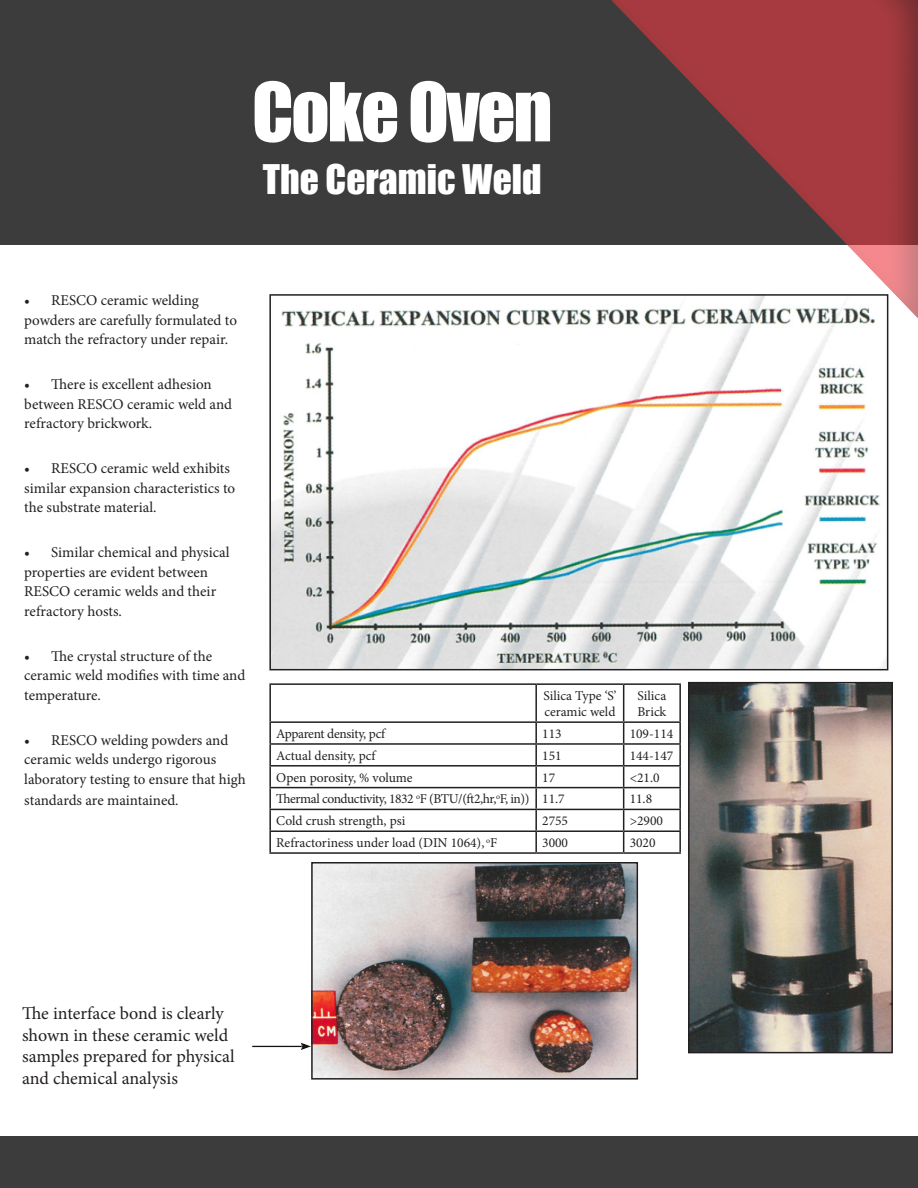
<style>
.page{position:relative;width:918px;height:1188px;background:#fff}
.page>*{position:absolute;margin:0;border:0;box-sizing:border-box;transform-origin:0 0}
.t1{font:75px "Impact";letter-spacing:-.03em;color:#fff}
.t2{font:37.5px "Impact";color:#fff}
.t3{font:18px/21.6px "Minion Pro";color:#231f20}
.t4{font:15px/19.5px "Minion Pro";color:#231f20}
.t5{font:13.5px/16.2px "Minion Pro";color:#231f20}
.t6{font:13.5px "Minion Pro";letter-spacing:-.03em;color:#231f20}
.t7{font:13.5px "Minion Pro";letter-spacing:-.02em;color:#231f20}
</style>
<div class="page">
<div style="left:0;top:0;width:918px;height:244px;background:#3c3c3c"></div>
<div style="left:0;top:1136px;width:918px;height:52px;background:#3c3c3c"></div>
<svg style="left:590px;top:0;width:328px;height:320px"></svg>
<img style="left:272px;top:297px;width:613px;height:370px">
<div style="left:269px;top:294px;width:619px;height:376px;border:2px solid #231f20"></div>
<img style="left:691px;top:685px;width:199px;height:365px">
<div style="left:688px;top:682px;width:205px;height:371px;border:2px solid #231f20"></div>
<hr style="left:269px;top:683px;width:267px;height:2px;background:#231f20">
<hr style="left:269px;top:685px;width:2px;height:36px;background:#231f20">
<hr style="left:536px;top:683px;width:88px;height:2px;background:#231f20">
<hr style="left:535px;top:685px;width:2px;height:36px;background:#231f20">
<hr style="left:624px;top:683px;width:57px;height:2px;background:#231f20">
<hr style="left:623px;top:685px;width:1px;height:36px;background:#231f20">
<hr style="left:679px;top:685px;width:2px;height:36px;background:#231f20">
<hr style="left:269px;top:721px;width:267px;height:2px;background:#231f20">
<hr style="left:269px;top:723px;width:2px;height:20px;background:#231f20">
<hr style="left:536px;top:721px;width:88px;height:2px;background:#231f20">
<hr style="left:535px;top:723px;width:2px;height:20px;background:#231f20">
<hr style="left:624px;top:721px;width:57px;height:2px;background:#231f20">
<hr style="left:679px;top:723px;width:2px;height:20px;background:#231f20">
<hr style="left:269px;top:743px;width:267px;height:2px;background:#231f20">
<hr style="left:269px;top:745px;width:2px;height:20px;background:#231f20">
<hr style="left:536px;top:743px;width:88px;height:2px;background:#231f20">
<hr style="left:535px;top:745px;width:2px;height:20px;background:#231f20">
<hr style="left:624px;top:743px;width:57px;height:2px;background:#231f20">
<hr style="left:679px;top:745px;width:2px;height:20px;background:#231f20">
<hr style="left:269px;top:765px;width:267px;height:2px;background:#231f20">
<hr style="left:269px;top:767px;width:2px;height:20px;background:#231f20">
<hr style="left:536px;top:765px;width:88px;height:2px;background:#231f20">
<hr style="left:535px;top:767px;width:2px;height:20px;background:#231f20">
<hr style="left:624px;top:765px;width:57px;height:2px;background:#231f20">
<hr style="left:679px;top:767px;width:2px;height:20px;background:#231f20">
<hr style="left:269px;top:787px;width:267px;height:1px;background:#231f20">
<hr style="left:269px;top:788px;width:2px;height:21px;background:#231f20">
<hr style="left:536px;top:787px;width:88px;height:1px;background:#231f20">
<hr style="left:535px;top:788px;width:2px;height:21px;background:#231f20">
<hr style="left:624px;top:787px;width:57px;height:1px;background:#231f20">
<hr style="left:679px;top:788px;width:2px;height:21px;background:#231f20">
<hr style="left:269px;top:809px;width:267px;height:1px;background:#231f20">
<hr style="left:269px;top:810px;width:2px;height:20px;background:#231f20">
<hr style="left:536px;top:809px;width:88px;height:1px;background:#231f20">
<hr style="left:535px;top:810px;width:2px;height:20px;background:#231f20">
<hr style="left:624px;top:809px;width:57px;height:1px;background:#231f20">
<hr style="left:679px;top:810px;width:2px;height:20px;background:#231f20">
<hr style="left:269px;top:830px;width:267px;height:2px;background:#231f20">
<hr style="left:269px;top:832px;width:2px;height:20px;background:#231f20">
<hr style="left:536px;top:830px;width:88px;height:2px;background:#231f20">
<hr style="left:535px;top:832px;width:2px;height:20px;background:#231f20">
<hr style="left:624px;top:830px;width:57px;height:2px;background:#231f20">
<svg style="left:623px;top:723px;width:1px;height:129px"></svg>
<hr style="left:679px;top:832px;width:2px;height:20px;background:#231f20">
<hr style="left:269px;top:852px;width:267px;height:2px;background:#231f20">
<hr style="left:536px;top:852px;width:88px;height:2px;background:#231f20">
<hr style="left:624px;top:852px;width:57px;height:2px;background:#231f20">
<img style="left:314px;top:865px;width:321px;height:212px">
<div style="left:311px;top:862px;width:327px;height:218px;border:2px solid #231f20"></div>
<div style="left:251px;top:1040px;width:62px;height:11px;background:#231f20;opacity:.45"></div>
<p class="t1" style="left:252px;top:54px;width:302px">Coke Oven</p>
<p class="t2" style="left:263px;top:150px;width:280px">The Ceramic Weld</p>
<p class="t4" style="left:24px;top:291px;width:214px">• RESCO ceramic welding powders are carefully formulated to match the refractory under repair.</p>
<p class="t4" style="left:24px;top:375px;width:209px">• There is excellent adhesion between RESCO ceramic weld and refractory brickwork.</p>
<p class="t4" style="left:24px;top:459px;width:212px">• RESCO ceramic weld exhibits similar expansion characteristics to the substrate material.</p>
<p class="t4" style="left:24px;top:543px;width:207px">• Similar chemical and physical properties are evident between<br>RESCO ceramic welds and their refractory hosts.</p>
<p class="t4" style="left:24px;top:646px;width:223px">• The crystal structure of the ceramic weld modifies with time and temperature.</p>
<p class="t4" style="left:24px;top:730px;width:223px">• RESCO welding powders and ceramic welds undergo rigorous laboratory testing to ensure that high</p>
<p class="t4" style="left:24px;top:791px;width:156px">standards are maintained.</p>
<p class="t5" style="left:543px;top:688px;width:75px">Silica Type ‘S’ ceramic weld</p>
<p class="t5" style="left:637px;top:688px;width:30px">Silica<br>Brick</p>
<p class="t7" style="left:276px;top:725px;width:111px">Apparent density, pcf</p>
<p class="t5" style="left:542px;top:726px;width:21px">113</p>
<p class="t5" style="left:630px;top:726px;width:45px">109-114</p>
<p class="t5" style="left:276px;top:747px;width:101px">Actual density, pcf</p>
<p class="t5" style="left:542px;top:747px;width:21px">151</p>
<p class="t5" style="left:630px;top:747px;width:45px">144-147</p>
<p class="t5" style="left:276px;top:769px;width:138px">Open porosity, % volume</p>
<p class="t5" style="left:542px;top:769px;width:14px">17</p>
<p class="t5" style="left:630px;top:769px;width:31px">&lt;21.0</p>
<p class="t6" style="left:276px;top:790px;width:255px">Thermal conductivity, 1832 <sup>o</sup>F (BTU/(ft2,hr,<sup>o</sup>F, in))</p>
<p class="t5" style="left:542px;top:791px;width:24px">11.7</p>
<p class="t5" style="left:630px;top:791px;width:24px">11.8</p>
<p class="t5" style="left:276px;top:813px;width:131px">Cold crush strength, psi</p>
<p class="t5" style="left:542px;top:813px;width:27px">2755</p>
<p class="t5" style="left:630px;top:813px;width:35px">&gt;2900</p>
<p class="t5" style="left:276px;top:835px;width:223px">Refractoriness under load (DIN 1064), <sup>o</sup>F</p>
<p class="t5" style="left:542px;top:835px;width:27px">3000</p>
<p class="t5" style="left:630px;top:835px;width:27px">3020</p>
<p class="t3" style="left:22px;top:1003px;width:214px">The interface bond is clearly shown in these ceramic weld samples prepared for physical and chemical analysis</p>
</div>
